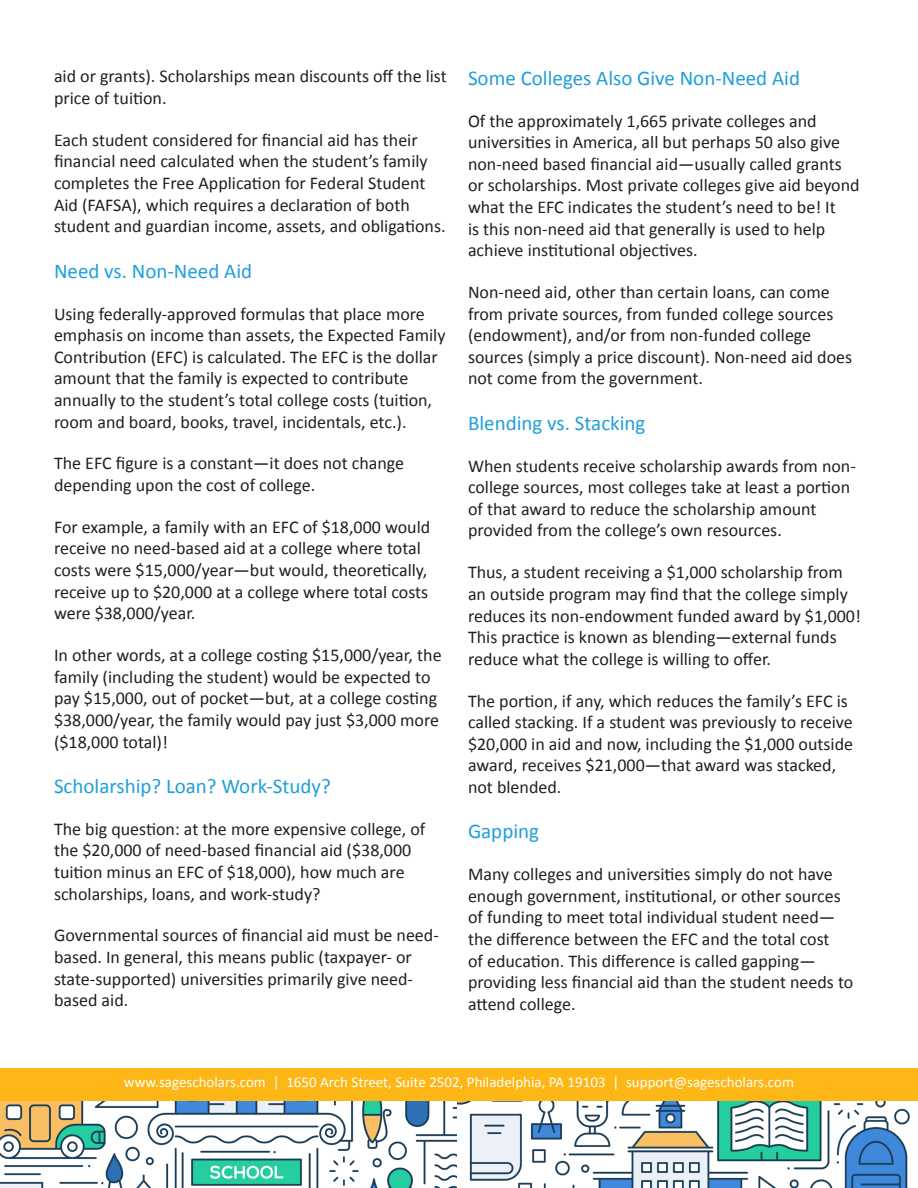
<style>
.page{position:relative;width:918px;height:1188px;background:#fff}
.page>*{position:absolute;margin:0;border:0;box-sizing:border-box;transform-origin:0 0}
.t1{font:21px "Calibri";color:#1f9fda}
.t2{font:18px/21.6px "Calibri";color:#231f20}
.t3{font:15px "Calibri";color:#fff}
</style>
<div class="page">
<img style="left:0;top:1101px;width:910px;height:87px">
<div style="left:0;top:1068px;width:918px;height:32px;background:#fcb615"></div>
<p class="t2" style="left:54px;top:65px;width:394px">aid or grants). Scholarships mean discounts off the list price of tuition.</p>
<p class="t2" style="left:54px;top:128px;width:393px">Each student considered for financial aid has their financial need calculated when the student’s family completes the Free Application for Federal Student Aid (FAFSA), which requires a declaration of both student and guardian income, assets, and obligations.</p>
<p class="t1" style="left:54px;top:258px;width:200px">Need vs. Non-Need Aid</p>
<p class="t2" style="left:54px;top:302px;width:393px">Using federally-approved formulas that place more emphasis on income than assets, the Expected Family Contribution (EFC) is calculated. The EFC is the dollar amount that the family is expected to contribute annually to the student’s total college costs (tuition, room and board, books, travel, incidentals, etc.).</p>
<p class="t2" style="left:54px;top:452px;width:352px">The EFC figure is a constant—it does not change depending upon the cost of college.</p>
<p class="t2" style="left:54px;top:515px;width:378px">For example, a family with an EFC of $18,000 would receive no need-based aid at a college where total costs were $15,000/year—but would, theoretically, receive up to $20,000 at a college where total costs were $38,000/year.</p>
<p class="t2" style="left:54px;top:644px;width:389px">In other words, at a college costing $15,000/year, the family (including the student) would be expected to pay $15,000, out of pocket—but, at a college costing $38,000/year, the family would pay just $3,000 more ($18,000 total)!</p>
<p class="t1" style="left:54px;top:773px;width:278px">Scholarship? Loan? Work-Study?</p>
<p class="t2" style="left:54px;top:817px;width:373px">The big question: at the more expensive college, of the $20,000 of need-based financial aid ($38,000 tuition minus an EFC of $18,000), how much are scholarships, loans, and work-study?</p>
<p class="t2" style="left:54px;top:924px;width:386px">Governmental sources of financial aid must be need&shy;based. In general, this means public (taxpayer- or state-supported) universities primarily give need&shy;based aid.</p>
<p class="t1" style="left:468px;top:65px;width:334px">Some Colleges Also Give Non-Need Aid</p>
<p class="t2" style="left:468px;top:109px;width:393px">Of the approximately 1,665 private colleges and universities in America, all but perhaps 50 also give non-need based financial aid—usually called grants or scholarships. Most private colleges give aid beyond what the EFC indicates the student’s need to be! It<br>is this non-need aid that generally is used to help achieve institutional objectives.</p>
<p class="t2" style="left:468px;top:280px;width:386px">Non-need aid, other than certain loans, can come from private sources, from funded college sources (endowment), and/or from non-funded college sources (simply a price discount). Non-need aid does not come from the government.</p>
<p class="t1" style="left:468px;top:410px;width:179px">Blending vs. Stacking</p>
<p class="t2" style="left:468px;top:454px;width:389px">When students receive scholarship awards from non&shy;college sources, most colleges take at least a portion of that award to reduce the scholarship amount provided from the college’s own resources.</p>
<p class="t2" style="left:468px;top:561px;width:394px">Thus, a student receiving a $1,000 scholarship from an outside program may find that the college simply reduces its non-endowment funded award by $1,000!<br>This practice is known as blending—external funds reduce what the college is willing to offer.</p>
<p class="t2" style="left:468px;top:689px;width:387px">The portion, if any, which reduces the family’s EFC is called stacking. If a student was previously to receive $20,000 in aid and now, including the $1,000 outside award, receives $21,000—that award was stacked, not blended.</p>
<p class="t1" style="left:468px;top:818px;width:73px">Gapping</p>
<p class="t2" style="left:468px;top:863px;width:387px">Many colleges and universities simply do not have enough government, institutional, or other sources of funding to meet total individual student need— the difference between the EFC and the total cost<br>of education. This difference is called gapping— providing less financial aid than the student needs to attend college.</p>
<p class="t3" style="left:124px;top:1073px;width:672px">www.sagescholars.com | 1650 Arch Street, Suite 2502, Philadelphia, PA 19103 | support@sagescholars.com</p>
</div>
